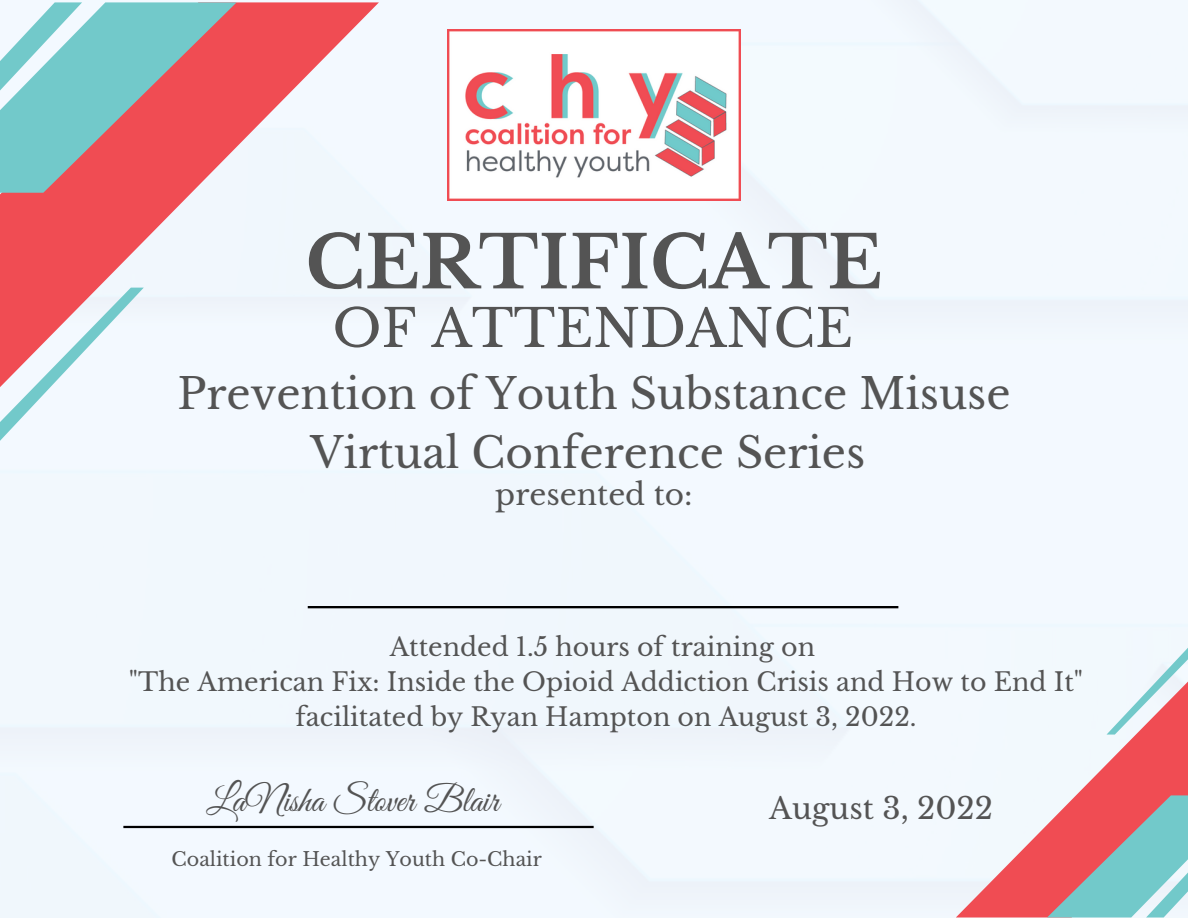
<style>
.page{position:relative;width:1188px;height:918px;background:#f3f9fe}
.page>*{position:absolute;margin:0;border:0;box-sizing:border-box;transform-origin:0 0}
.t1{font:700 72.15px "Libre Baskerville";color:#545454}
.t2{font:52.05px "Libre Baskerville";color:#545454}
.t3{font:42.15px/58.5px "Libre Baskerville";color:#545454;text-align:center}
.t4{font:36.75px "Great Vibes";color:#545454}
.t5{font:29.55px "Libre Baskerville";color:#545454}
.t6{font:25.2px/34.8px "Libre Baskerville";color:#545454;text-align:center}
.t7{font:19.05px "Libre Baskerville";color:#545454}
</style>
<div class="page">
<svg style="left:237px;top:2px;width:142px;height:519px;fill:#f1f7fd"></svg>
<svg style="left:0;top:2px;width:237px;height:580px;fill:#f1f7fd"></svg>
<svg style="left:956px;top:585px;width:91px;height:332px;fill:#f2f9fd"></svg>
<svg style="left:1047px;top:546px;width:141px;height:371px;fill:#f2f8fd"></svg>
<hr style="left:308px;top:606px;width:590px;height:2px;background:#000">
<hr style="left:123px;top:826px;width:471px;height:2px;background:#000">
<img style="left:448px;top:29px;width:292px;height:171px">
<h1 class="t1" style="left:305px;top:218px;width:579px">CERTIFICATE</h1>
<h2 class="t2" style="left:332px;top:297px;width:522px">OF ATTENDANCE</h2>
<h3 class="t3" style="left:177px;top:365px;width:835px">Prevention of Youth Substance Misuse<br>Virtual Conference Series</h3>
<p class="t5" style="left:495px;top:477px;width:199px">presented to:</p>
<p class="t6" style="left:129px;top:630px;width:956px">Attended 1.5 hours of training on<br>"The American Fix: Inside the Opioid Addiction Crisis and How to End It" facilitated by Ryan Hampton on August 3, 2022.</p>
<h3 class="t4" style="left:206px;top:779px;width:294px">LaNisha Stover Blair</h3>
<p class="t7" style="left:172px;top:847px;width:372px">Coalition for Healthy Youth Co-Chair</p>
<p class="t5" style="left:769px;top:791px;width:225px">August 3, 2022</p>
</div>
